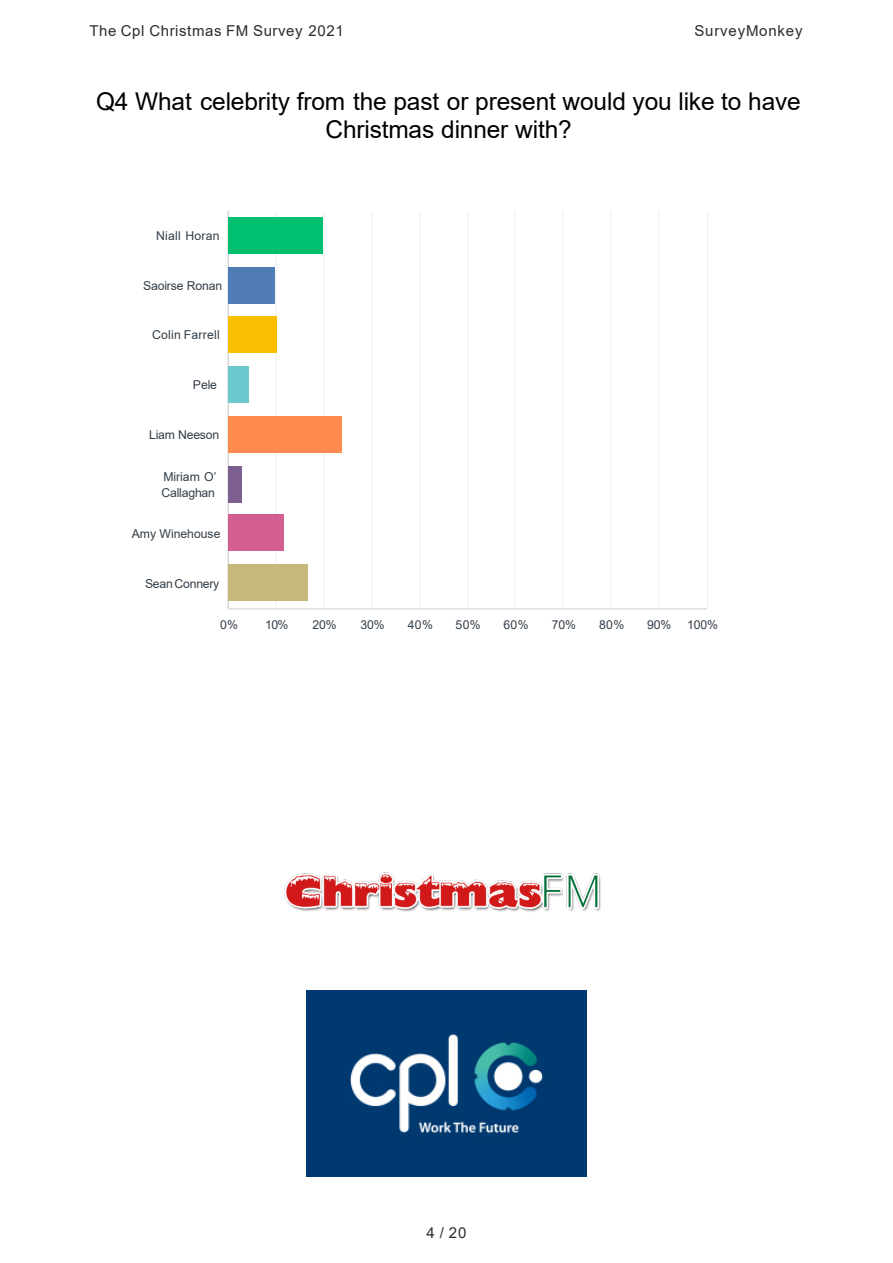
<style>
.page{position:relative;width:893px;height:1263px;background:#fff}
.page>*{position:absolute;margin:0;border:0;box-sizing:border-box;transform-origin:0 0}
.t1{font:24.45px/28.5px "Arial";letter-spacing:-.005em;color:#000;text-align:center}
.t2{font:15px "Arial";letter-spacing:.04em;color:#2c2c2c}
.t3{font:12.3px/16.4px "Arial";letter-spacing:-.01em;color:#333e48}
.t4{font:12.3px "Arial";letter-spacing:.02em;color:#333e48}
.t5{font:12.3px "Arial";letter-spacing:.015em;color:#333e48}
</style>
<div class="page">
<hr style="left:275px;top:211px;width:1px;height:397px;background:#edeeee">
<hr style="left:323px;top:211px;width:1px;height:397px;background:#edeeee">
<hr style="left:371px;top:211px;width:1px;height:397px;background:#edeeee">
<hr style="left:419px;top:211px;width:1px;height:397px;background:#edeeee">
<hr style="left:467px;top:211px;width:1px;height:397px;background:#edeeee">
<hr style="left:514px;top:211px;width:1px;height:397px;background:#edeeee">
<hr style="left:562px;top:211px;width:1px;height:397px;background:#edeeee">
<hr style="left:610px;top:211px;width:1px;height:397px;background:#edeeee">
<hr style="left:658px;top:211px;width:1px;height:397px;background:#edeeee">
<hr style="left:707px;top:211px;width:1px;height:397px;background:#edeeee">
<hr style="left:228px;top:211px;width:1px;height:397px;background:#ccc">
<hr style="left:229px;top:608px;width:478px;height:1px;background:#ccc">
<div style="left:229px;top:217px;width:93px;height:37px;background:#00bf6f"></div>
<div style="left:229px;top:267px;width:45px;height:37px;background:#507cb6"></div>
<div style="left:229px;top:316px;width:47px;height:37px;background:#f9be00"></div>
<div style="left:229px;top:366px;width:20px;height:36px;background:#6bc8cd"></div>
<div style="left:229px;top:416px;width:113px;height:36px;background:#ff8b4f"></div>
<div style="left:229px;top:466px;width:13px;height:36px;background:#7d5e90"></div>
<div style="left:229px;top:515px;width:55px;height:36px;background:#d25f90"></div>
<div style="left:229px;top:565px;width:79px;height:36px;background:#c7b879"></div>
<img style="left:306px;top:990px;width:280px;height:186px">
<img style="left:284px;top:872px;width:317px;height:40px">
<p class="t2" style="left:89px;top:25px;width:256px">The Cpl Christmas FM Survey 2021</p>
<p class="t2" style="left:694px;top:25px;width:110px">SurveyMonkey</p>
<h1 class="t1" style="left:96px;top:89px;width:706px">Q4 What celebrity from the past or present would you like to have<br>Christmas dinner with?</h1>
<p class="t5" style="left:156px;top:231px;width:65px">Niall Horan</p>
<p class="t3" style="left:143px;top:279px;width:81px">Saoirse Ronan</p>
<p class="t4" style="left:152px;top:330px;width:69px">Colin Farrell</p>
<p class="t3" style="left:193px;top:378px;width:26px">Pele</p>
<p class="t3" style="left:149px;top:428px;width:72px">Liam Neeson</p>
<p class="t3" style="left:161px;top:470px;width:56px">Miriam O’<br>Callaghan</p>
<p class="t3" style="left:132px;top:527px;width:90px">Amy Winehouse</p>
<p class="t3" style="left:145px;top:577px;width:76px">Sean Connery</p>
<p class="t3" style="left:220px;top:617px;width:20px">0%</p>
<p class="t3" style="left:265px;top:617px;width:25px">10%</p>
<p class="t3" style="left:312px;top:617px;width:26px">20%</p>
<p class="t3" style="left:360px;top:617px;width:26px">30%</p>
<p class="t3" style="left:408px;top:617px;width:27px">40%</p>
<p class="t3" style="left:455px;top:617px;width:27px">50%</p>
<p class="t3" style="left:503px;top:617px;width:27px">60%</p>
<p class="t3" style="left:551px;top:617px;width:26px">70%</p>
<p class="t3" style="left:599px;top:617px;width:27px">80%</p>
<p class="t3" style="left:647px;top:617px;width:26px">90%</p>
<p class="t3" style="left:687px;top:617px;width:32px">100%</p>
<p class="t2" style="left:426px;top:1227px;width:41px">4/20</p>
</div>
